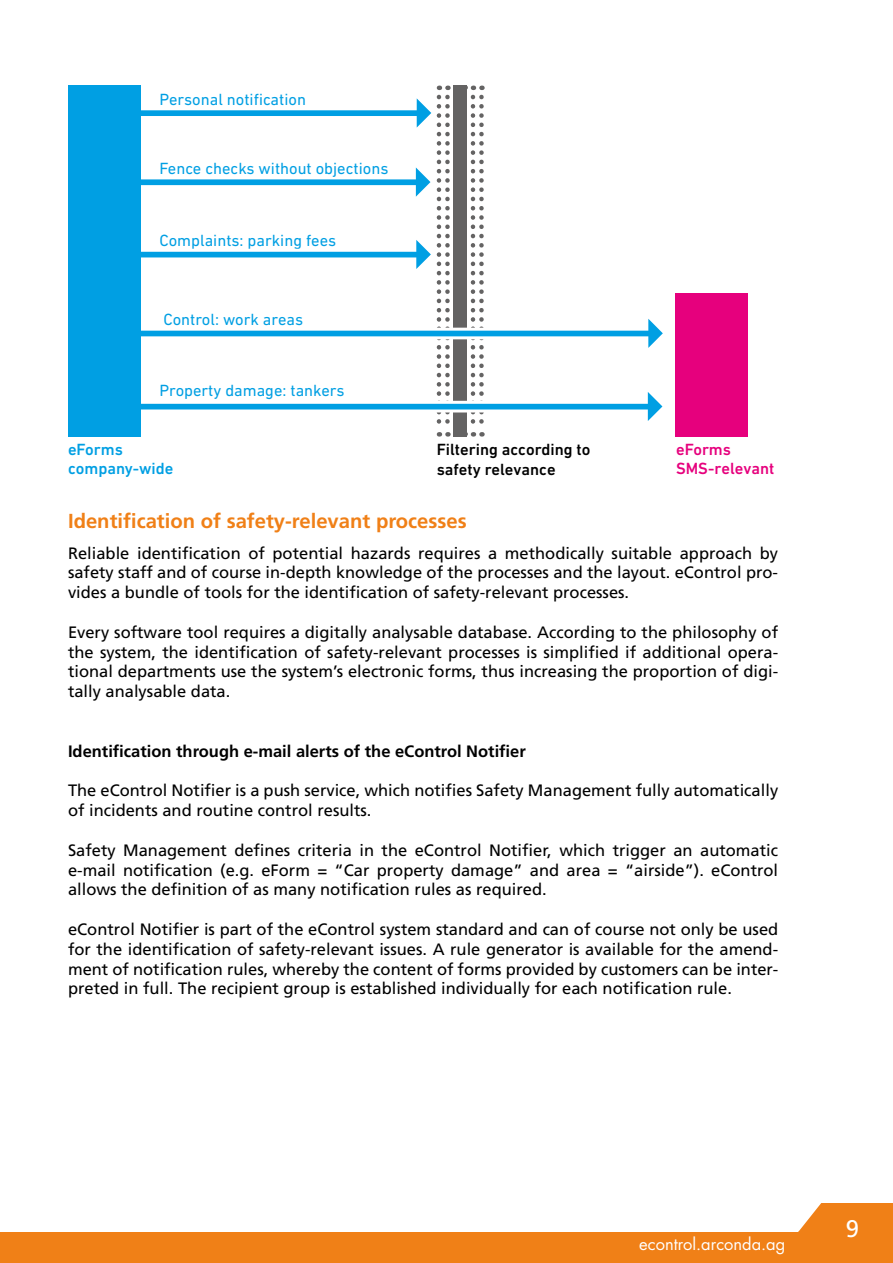
<style>
.page{position:relative;width:893px;height:1263px;background:#fff}
.page>*{position:absolute;margin:0;border:0;box-sizing:border-box;transform-origin:0 0}
.t1{font:24px "Frutiger LT Std";color:#fff}
.t2{font:700 20.25px "Frutiger LT Std";color:#f08017}
.t3{font:16.5px/19.8px "Frutiger LT Std";color:#000;text-align:justify}
.t4{font:16.5px "DIN Next LT Pro";color:#009fe3}
.t5{font:700 16.5px "Frutiger LT Std";color:#000}
.t6{font:500 16.5px/19.8px "DIN Next LT Pro";color:#000}
.t7{font:16.5px "Futura Std";color:#fff}
.t8{font:500 16.5px/19.8px "DIN Next LT Pro";color:#009fe3}
.t9{font:500 16.5px/19.8px "DIN Next LT Pro";color:#e6007d}
</style>
<div class="page">
<div style="left:0;top:1203px;width:892px;height:60px;background:#f08017"></div>
<svg style="left:797px;top:1203px;width:25px;height:29px"></svg>
<div style="left:0;top:1132px;width:797px;height:100px;background:#fff"></div>
<svg style="left:437px;top:97px;width:47px;height:340px"></svg>
<div style="left:68px;top:176px;width:358px;height:12px;background:#009fe3;border:3px solid #fff"></div>
<svg style="left:416px;top:167px;width:14px;height:30px"></svg>
<div style="left:85px;top:107px;width:342px;height:12px;background:#009fe3;border:3px solid #fff"></div>
<svg style="left:417px;top:98px;width:14px;height:30px"></svg>
<div style="left:69px;top:249px;width:358px;height:11px;background:#009fe3;border:3px solid #fff"></div>
<svg style="left:416px;top:240px;width:15px;height:29px"></svg>
<div style="left:675px;top:293px;width:72px;height:144px;background:#e6007d"></div>
<div style="left:454px;top:85px;width:13px;height:352px;background:#646363"></div>
<div style="left:120px;top:328px;width:539px;height:11px;background:#009fe3;border:3px solid #fff"></div>
<svg style="left:648px;top:319px;width:15px;height:29px"></svg>
<div style="left:129px;top:401px;width:529px;height:11px;background:#009fe3;border:3px solid #fff"></div>
<svg style="left:648px;top:392px;width:14px;height:29px"></svg>
<div style="left:69px;top:85px;width:72px;height:352px;background:#009fe3"></div>
<p class="t4" style="left:159px;top:90px;width:148px">Personal notification</p>
<p class="t4" style="left:159px;top:159px;width:230px">Fence checks without objections</p>
<p class="t4" style="left:159px;top:231px;width:178px">Complaints: parking fees</p>
<p class="t4" style="left:163px;top:310px;width:141px">Control: work areas</p>
<p class="t4" style="left:159px;top:381px;width:187px">Property damage: tankers</p>
<p class="t8" style="left:68px;top:439px;width:107px">eForms company-wide</p>
<p class="t6" style="left:437px;top:440px;width:155px">Filtering according to safety relevance</p>
<p class="t9" style="left:676px;top:439px;width:100px">eForms<br>SMS-relevant</p>
<p class="t2" style="left:68px;top:509px;width:400px">Identification of safety-relevant processes</p>
<p class="t3" style="left:68px;top:543px;width:712px">Reliable identification of potential hazards requires a methodically suitable approach by safety staff and of course in-depth knowledge of the processes and the layout. eControl pro&shy;vides a bundle of tools for the identification of safety-relevant processes.</p>
<p class="t3" style="left:68px;top:622px;width:712px">Every software tool requires a digitally analysable database. According to the philosophy of the system, the identification of safety-relevant processes is simplified if additional opera&shy;tional departments use the system’s electronic forms, thus increasing the proportion of digi&shy;tally analysable data.</p>
<p class="t5" style="left:68px;top:741px;width:459px">Identification through e-mail alerts of the eControl Notifier</p>
<p class="t3" style="left:68px;top:781px;width:712px">The eControl Notifier is a push service, which notifies Safety Management fully automatically of incidents and routine control results.</p>
<p class="t3" style="left:68px;top:840px;width:712px">Safety Management defines criteria in the eControl Notifier, which trigger an automatic e-mail notification (e.g. eForm = “Car property damage” and area = “airside”). eControl allows the definition of as many notification rules as required.</p>
<p class="t3" style="left:68px;top:919px;width:712px">eControl Notifier is part of the eControl system standard and can of course not only be used for the identification of safety-relevant issues. A rule generator is available for the amend&shy;ment of notification rules, whereby the content of forms provided by customers can be inter&shy;preted in full. The recipient group is established individually for each notification rule.</p>
<p class="t7" style="left:639px;top:1233px;width:148px">econtrol.arconda.ag</p>
<h1 class="t1" style="left:846px;top:1214px;width:15px">9</h1>
</div>
